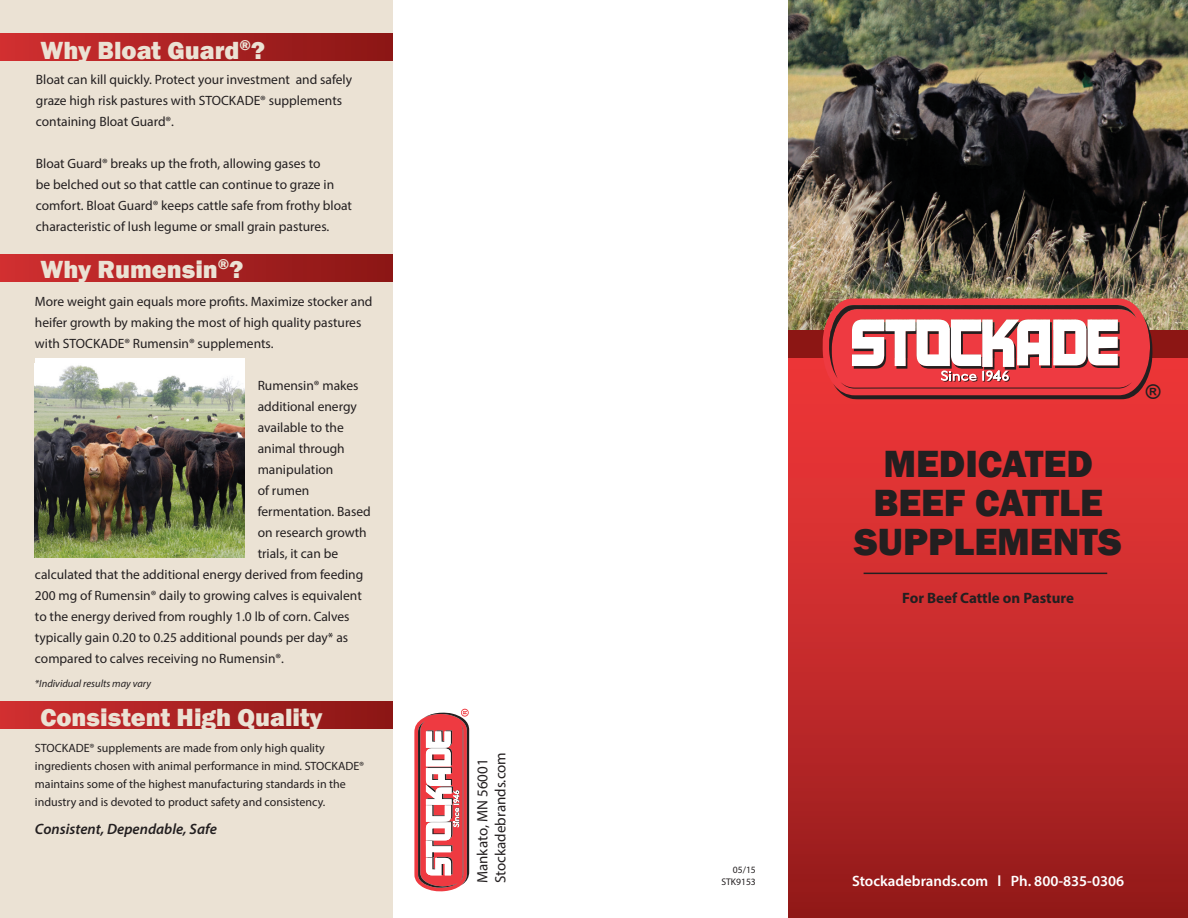
<style>
.page{position:relative;width:1188px;height:918px;background:#fff}
.page>*{position:absolute;margin:0;border:0;box-sizing:border-box;transform-origin:0 0}
.t1{font:800 39px "Franklin Gothic";color:#231f20}
.t2{font:800 25.5px "Franklin Gothic";color:#ebe2d4}
.t3{font:19.8px "Impact";color:#231f20}
.t4{font:600 15px "Myriad Pro";color:#fff}
.t5{font:15px "Myriad Pro";color:#231f20}
.t6{font:italic 600 15px "Myriad Pro";color:#231f20}
.t7{font:700 15px "Myriad Pro";color:#231f20}
.t8{font:13.5px/21px "Myriad Pro";color:#231f20}
.t9{font:13.5px "Myriad Arabic";color:#231f20}
.t10{font:12px/18px "Myriad Pro";color:#231f20}
.t11{font:italic 10.5px "Myriad Pro";color:#231f20}
</style>
<div class="page">
<svg style="left:788px;top:358px;width:400px;height:560px;background:#c2292a"></svg>
<svg style="left:414px;top:709px;width:55px;height:182px"></svg>
<div style="left:0;top:0;width:393px;height:918px;background:#ebe2d4"></div>
<div style="left:0;top:34px;width:393px;height:27px;background:linear-gradient(to right,#d02f31,#881614)"></div>
<div style="left:0;top:254px;width:393px;height:27px;background:linear-gradient(to right,#d02f31,#881614)"></div>
<div style="left:0;top:701px;width:393px;height:27px;background:linear-gradient(to right,#d02f31,#881614)"></div>
<hr style="left:864px;top:573px;width:243px;height:1px;background:#231f20">
<img style="left:788px;top:0;width:400px;height:331px">
<div style="left:788px;top:331px;width:400px;height:27px;background:#8c1614"></div>
<svg style="left:822px;top:298px;width:338px;height:102px;background:#d26c6e"></svg>
<div style="left:35px;top:358px;width:209px;height:199px;background:#fff"></div>
<img style="left:35px;top:365px;width:209px;height:192px">
<p class="t2" style="left:40px;top:34px;width:226px">Why Bloat Guard<sup>®</sup>?</p>
<p class="t8" style="left:36px;top:69px;width:318px">Bloat can kill quickly. Protect your investment and safely graze high risk pastures with STOCKADE® supplements containing Bloat Guard®.</p>
<p class="t8" style="left:36px;top:153px;width:318px">Bloat Guard® breaks up the froth, allowing gases to<br>be belched out so that cattle can continue to graze in comfort. Bloat Guard® keeps cattle safe from frothy bloat characteristic of lush legume or small grain pastures.</p>
<p class="t2" style="left:40px;top:253px;width:204px">Why Rumensin<sup>®</sup>?</p>
<p class="t8" style="left:35px;top:291px;width:339px">More weight gain equals more profits. Maximize stocker and heifer growth by making the most of high quality pastures with STOCKADE® Rumensin® supplements.</p>
<p class="t8" style="left:258px;top:375px;width:102px">Rumensin® makes</p>
<p class="t8" style="left:258px;top:396px;width:101px">additional energy</p>
<p class="t8" style="left:258px;top:417px;width:88px">available to the</p>
<p class="t8" style="left:258px;top:438px;width:89px">animal through</p>
<p class="t8" style="left:258px;top:459px;width:77px">manipulation</p>
<p class="t8" style="left:258px;top:480px;width:53px">of rumen</p>
<p class="t8" style="left:258px;top:501px;width:115px">fermentation. Based</p>
<p class="t8" style="left:258px;top:522px;width:111px">on research growth</p>
<p class="t8" style="left:258px;top:543px;width:82px">trials, it can be</p>
<p class="t8" style="left:35px;top:564px;width:330px">calculated that the additional energy derived from feeding</p>
<p class="t8" style="left:35px;top:585px;width:328px">200 mg of Rumensin® daily to growing calves is equivalent</p>
<p class="t8" style="left:35px;top:606px;width:316px">to the energy derived from roughly 1.0 lb of corn. Calves</p>
<p class="t8" style="left:35px;top:627px;width:315px">typically gain 0.20 to 0.25 additional pounds per day* as</p>
<p class="t8" style="left:35px;top:648px;width:250px">compared to calves receiving no Rumensin®.</p>
<p class="t11" style="left:35px;top:677px;width:118px">*Individual results may vary</p>
<p class="t2" style="left:40px;top:701px;width:284px">Consistent High Quality</p>
<p class="t10" style="left:35px;top:739px;width:331px">STOCKADE® supplements are made from only high quality ingredients chosen with animal performance in mind. STOCKADE® maintains some of the highest manufacturing standards in the industry and is devoted to product safety and consistency.</p>
<p class="t6" style="left:35px;top:820px;width:184px">Consistent, Dependable, Safe</p>
<p class="t5" style="left:473px;top:883px;width:126px;rotate:-90deg">Mankato, MN 56001</p>
<p class="t5" style="left:491px;top:883px;width:133px;rotate:-90deg">Stockadebrands.com</p>
<p class="t1" style="left:883px;top:439px;width:211px">MEDICATED</p>
<p class="t1" style="left:873px;top:478px;width:231px">BEEF CATTLE</p>
<p class="t1" style="left:854px;top:517px;width:269px">SUPPLEMENTS</p>
<p class="t7" style="left:902px;top:588px;width:173px">For Beef Cattle on Pasture</p>
<p class="t3" style="left:1146px;top:376px;width:17px">®</p>
<p class="t9" style="left:733px;top:861px;width:25px">05/15</p>
<p class="t9" style="left:721px;top:873px;width:36px">STK9153</p>
<p class="t4" style="left:852px;top:871px;width:274px">Stockadebrands.com l Ph. 800-835-0306</p>
</div>
